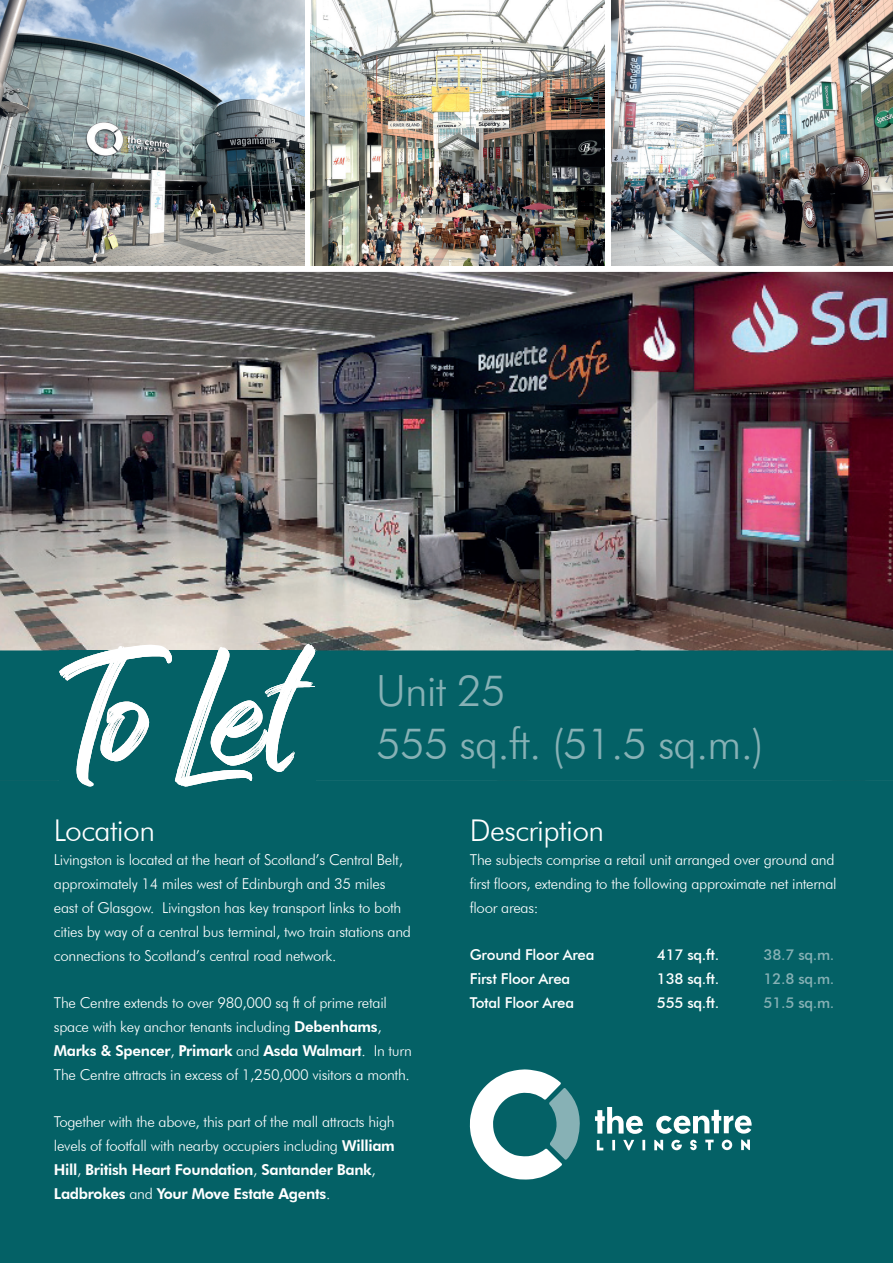
<style>
.page{position:relative;width:893px;height:1263px;background:#fff}
.page>*{position:absolute;margin:0;border:0;box-sizing:border-box;transform-origin:0 0}
.t1{font:150.9px "Kaiya Land";color:#fff}
.t2{font:300 43.05px/52.5px "Futura BT";letter-spacing:-.02em;color:#87b1b5}
.t3{font:300 30px "Futura BT";letter-spacing:-.02em;color:#fff}
.t4{font:300 15px/24px "Futura BT";letter-spacing:-.02em;color:#fff}
.t5{font:500 15px "Futura BT";letter-spacing:-.02em;color:#fff}
.t6{font:500 15px "Futura BT";letter-spacing:-.02em;color:#87b1b5}
.s1{font-weight:800}
</style>
<div class="page">
<div style="left:0;top:651px;width:893px;height:612px;background:#046166"></div>
<svg style="left:595px;top:1107px;width:48px;height:27px"></svg>
<svg style="left:656px;top:1110px;width:95px;height:24px"></svg>
<svg style="left:597px;top:1140px;width:6px;height:10px"></svg>
<svg style="left:612px;top:1140px;width:3px;height:10px"></svg>
<svg style="left:623px;top:1140px;width:11px;height:10px"></svg>
<svg style="left:642px;top:1140px;width:3px;height:10px"></svg>
<svg style="left:654px;top:1140px;width:9px;height:10px"></svg>
<svg style="left:671px;top:1140px;width:11px;height:10px"></svg>
<svg style="left:690px;top:1140px;width:7px;height:10px"></svg>
<svg style="left:705px;top:1140px;width:9px;height:10px"></svg>
<svg style="left:722px;top:1140px;width:10px;height:10px"></svg>
<svg style="left:741px;top:1140px;width:9px;height:10px"></svg>
<svg style="left:469px;top:1069px;width:111px;height:111px"></svg>
<img style="left:310px;top:0;width:295px;height:266px">
<img style="left:0;top:0;width:304px;height:266px">
<img style="left:611px;top:0;width:282px;height:266px">
<img style="left:0;top:272px;width:893px;height:379px">
<img style="left:57px;top:651px;width:836px;height:130px">
<img style="left:59px;top:644px;width:256px;height:7px">
<img style="left:59px;top:645px;width:111px;height:6px">
<img style="left:59px;top:651px;width:256px;height:130px">
<img style="left:59px;top:651px;width:111px;height:80px">
<h1 class="t1" style="left:59px;top:607px;width:236px">To Let</h1>
<h2 class="t2" style="left:376px;top:664px;width:389px">Unit 25<br>555 sq.ft. (51.5 sq.m.)</h2>
<h3 class="t3" style="left:54px;top:812px;width:103px">Location</h3>
<p class="t4" style="left:54px;top:847px;width:359px">Livingston is located at the heart of Scotland’s Central Belt, approximately 14 miles west of Edinburgh and 35 miles east of Glasgow. Livingston has key transport links to both cities by way of a central bus terminal, two train stations and connections to Scotland’s central road network.</p>
<p class="t4" style="left:54px;top:990px;width:359px">The Centre extends to over 980,000 sq ft of prime retail space with key anchor tenants including <span class="s1">Debenhams</span>, <span class="s1">Marks &amp; Spencer</span>, <span class="s1">Primark</span> and <span class="s1">Asda Walmart</span>. In turn The Centre attracts in excess of 1,250,000 visitors a month.</p>
<p class="t4" style="left:54px;top:1110px;width:342px">Together with the above, this part of the mall attracts high levels of footfall with nearby occupiers including <span class="s1">William Hill</span>, <span class="s1">British Heart Foundation</span>, <span class="s1">Santander Bank</span>, <span class="s1">Ladbrokes</span> and <span class="s1">Your Move Estate Agents</span>.</p>
<h3 class="t3" style="left:470px;top:812px;width:136px">Description</h3>
<p class="t4" style="left:470px;top:847px;width:368px">The subjects comprise a retail unit arranged over ground and first floors, extending to the following approximate net internal floor areas:</p>
<p class="t5" style="left:470px;top:945px;width:126px">Ground Floor Area</p>
<p class="t5" style="left:657px;top:945px;width:64px">417 sq.ft.</p>
<p class="t6" style="left:763px;top:945px;width:72px">38.7 sq.m.</p>
<p class="t5" style="left:470px;top:969px;width:102px">First Floor Area</p>
<p class="t5" style="left:657px;top:969px;width:64px">138 sq.ft.</p>
<p class="t6" style="left:763px;top:969px;width:72px">12.8 sq.m.</p>
<p class="t5" style="left:470px;top:993px;width:106px">Total Floor Area</p>
<p class="t5" style="left:657px;top:993px;width:64px">555 sq.ft.</p>
<p class="t6" style="left:763px;top:993px;width:72px">51.5 sq.m.</p>
</div>
